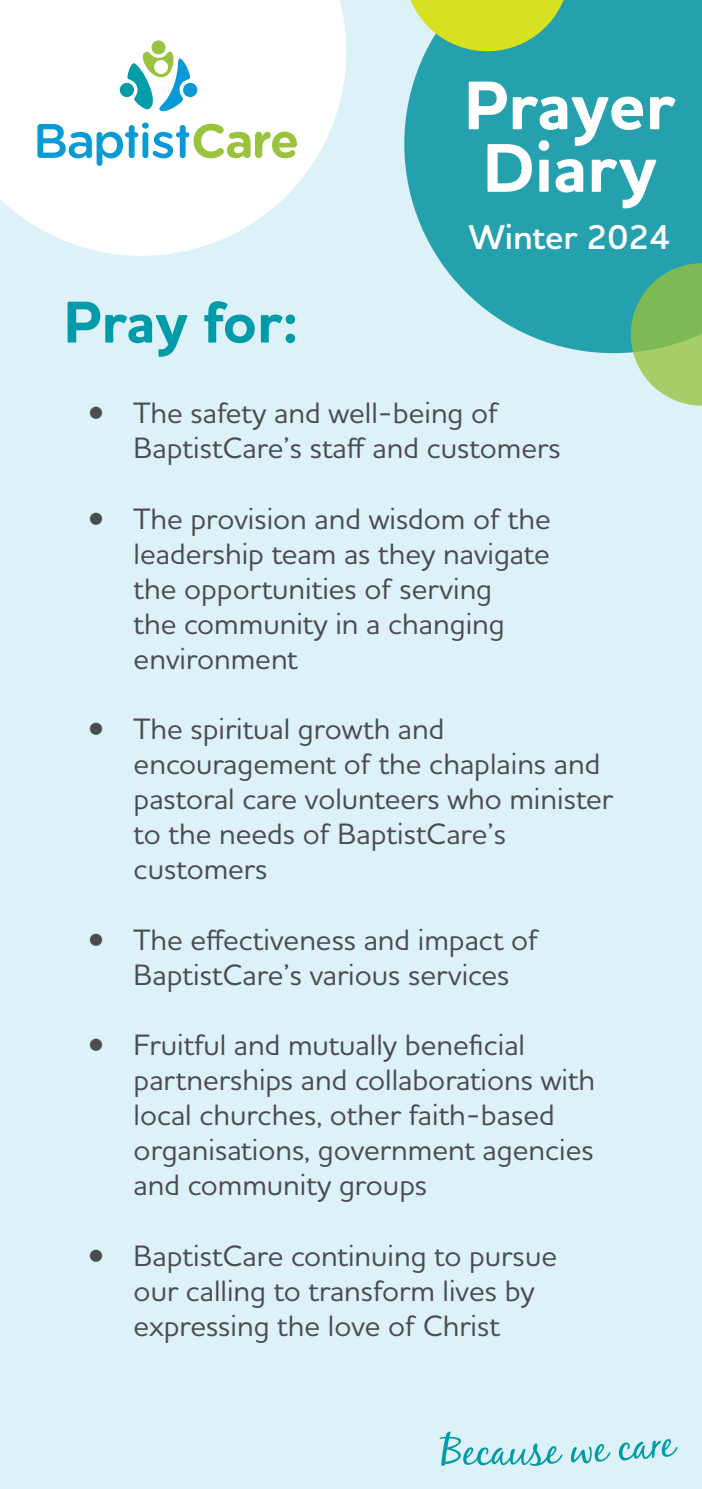
<style>
.page{position:relative;width:702px;height:1489px;background:#fff}
.page>*{position:absolute;margin:0;border:0;box-sizing:border-box;transform-origin:0 0}
.t1{font:700 70px/62.5px "Houschka Pro";color:#fff}
.t2{font:700 60px "Houschka Pro";letter-spacing:-.01em;color:#009ba8}
.t3{font:600 35px "Houschka Pro";color:#fff}
.t4{font:500 30px/35px "Houschka Pro";color:#4b4c4d}
</style>
<div class="page">
<div style="left:0;top:0;width:702px;height:1488px;background:#dcf1f8"></div>
<svg style="left:404px;top:0;width:298px;height:353px;background:#39a9b5"></svg>
<svg style="left:620px;top:253px;width:82px;height:153px;background:#80c084"></svg>
<svg style="left:404px;top:0;width:177px;height:63px;background:#95c96d"></svg>
<svg style="left:439px;top:1431px;width:123px;height:34px"></svg>
<svg style="left:570px;top:1444px;width:40px;height:19px"></svg>
<svg style="left:618px;top:1439px;width:59px;height:21px"></svg>
<svg style="left:0;top:0;width:346px;height:256px;fill:#fff"></svg>
<div style="left:183px;top:83px;width:14px;height:14px;background:#0899d6;border-radius:50%"></div>
<svg style="left:37px;top:124px;width:101px;height:42px;background:#9fd7ef"></svg>
<div style="left:142px;top:123px;width:7px;height:6px;background:#0899d6;border-radius:3px"></div>
<div style="left:142px;top:132px;width:6px;height:26px;background:#0899d6;border-radius:3px"></div>
<div style="left:120px;top:83px;width:14px;height:14px;background:#009ca8;border-radius:50%"></div>
<svg style="left:126px;top:51px;width:66px;height:64px;background:#a2d8d7"></svg>
<div style="left:151px;top:40px;width:14px;height:14px;background:#99c23d;border-radius:50%"></div>
<svg style="left:153px;top:124px;width:144px;height:34px;background:#c4e0bc"></svg>
<p class="t2" style="left:64px;top:283px;width:236px">Pray for:</p>
<p class="t1" style="left:464px;top:76px;width:213px">Prayer<br>Diary</p>
<p class="t3" style="left:469px;top:215px;width:203px">Winter 2024</p>
<p class="t4" style="left:134px;top:395px;width:428px;text-indent:-45px">• The safety and well-being of<br>BaptistCare’s staff and customers</p>
<p class="t4" style="left:134px;top:500px;width:418px;text-indent:-45px">• The provision and wisdom of the leadership team as they navigate the opportunities of serving<br>the community in a changing environment</p>
<p class="t4" style="left:134px;top:711px;width:481px;text-indent:-45px">• The spiritual growth and encouragement of the chaplains and pastoral care volunteers who minister to the needs of BaptistCare’s customers</p>
<p class="t4" style="left:89px;top:921px;width:451px;text-align:center">• The effectiveness and impact of<br>BaptistCare’s various services</p>
<p class="t4" style="left:134px;top:1026px;width:463px;text-indent:-45px">• Fruitful and mutually beneficial partnerships and collaborations with local churches, other faith-based organisations, government agencies and community groups</p>
<p class="t4" style="left:134px;top:1237px;width:425px;text-indent:-45px">• BaptistCare continuing to pursue our calling to transform lives by expressing the love of Christ</p>
</div>
